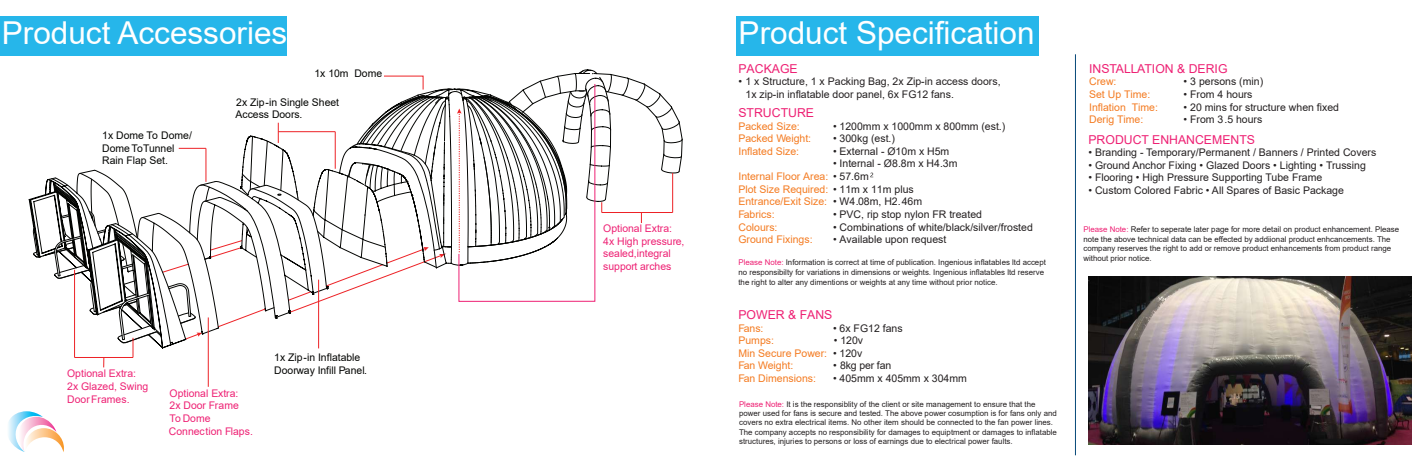
<style>
.page{position:relative;width:1422px;height:462px;background:#fff}
.page>*{position:absolute;margin:0;border:0;box-sizing:border-box;transform-origin:0 0}
.t1{font:31.5px "Arial";color:#fff}
.t2{font:12.25px "Arial";color:#ee2174}
.t3{font:10.5px/12.6px "Arial";color:#231f20}
.t4{font:10.5px/12.6px "Arial";color:#f47b21}
.t5{font:10.5px/12.6px "Arial";color:#ee2174}
.t6{font:10.5px/12.6px "Arial";color:#040503}
.t7{font:7.88px/9.5px "Arial";color:#231f20}
.s1{color:#231f20}
.s2{color:#ee2174}
</style>
<div class="page">
<svg style="left:387px;top:268px;width:50px;height:9px"></svg>
<svg style="left:29px;top:148px;width:177px;height:85px"></svg>
<svg style="left:241px;top:69px;width:351px;height:109px"></svg>
<svg style="left:287px;top:154px;width:52px;height:24px"></svg>
<svg style="left:33px;top:178px;width:354px;height:165px"></svg>
<svg style="left:339px;top:89px;width:9px;height:176px"></svg>
<svg style="left:348px;top:89px;width:110px;height:178px"></svg>
<svg style="left:353px;top:89px;width:105px;height:174px"></svg>
<svg style="left:458px;top:83px;width:137px;height:219px"></svg>
<svg style="left:457px;top:108px;width:4px;height:144px"></svg>
<svg style="left:506px;top:70px;width:176px;height:158px"></svg>
<svg style="left:384px;top:76px;width:39px;height:14px"></svg>
<svg style="left:278px;top:123px;width:1px;height:20px"></svg>
<hr style="left:278px;top:131px;width:57px;height:1px;background:#ed2226">
<hr style="left:335px;top:131px;width:1px;height:37px;background:#ed2226">
<svg style="left:179px;top:148px;width:27px;height:1px"></svg>
<hr style="left:206px;top:148px;width:1px;height:34px;background:#ed2226">
<hr style="left:74px;top:269px;width:1px;height:88px;background:#ed2226">
<hr style="left:75px;top:357px;width:58px;height:1px;background:#ed2226">
<svg style="left:118px;top:292px;width:32px;height:65px"></svg>
<hr style="left:208px;top:317px;width:1px;height:69px;background:#ed2226">
<hr style="left:318px;top:279px;width:1px;height:69px;background:#ed2226">
<hr style="left:1074px;top:54px;width:1px;height:400px;background:#064878">
<svg style="left:870px;top:172px;width:3px;height:5px"></svg>
<div style="left:0;top:16px;width:287px;height:39px;background:#26b6ea"></div>
<div style="left:736px;top:16px;width:302px;height:39px;background:#26b6ea"></div>
<img style="left:1088px;top:276px;width:323px;height:168px">
<svg style="left:8px;top:411px;width:56px;height:40px"></svg>
<h1 class="t1" style="left:2px;top:11px;width:287px">Product Accessories</h1>
<h1 class="t1" style="left:738px;top:11px;width:297px">Product Specification</h1>
<h3 class="t6" style="left:102px;top:129px;width:91px">1x Dome To Dome/<br>Dome ToTunnel<br>Rain Flap Set.</h3>
<h3 class="t6" style="left:314px;top:67px;width:69px">1x 10m Dome</h3>
<h3 class="t6" style="left:235px;top:96px;width:105px">2x Zip-in Single Sheet<br>Access Doors.</h3>
<h3 class="t5" style="left:67px;top:367px;width:83px">Optional Extra:<br>2x Glazed, Swing<br>Door Frames.</h3>
<h3 class="t5" style="left:169px;top:386px;width:86px">Optional Extra:<br>2x Door Frame<br>To Dome<br>Connection Flaps.</h3>
<h3 class="t6" style="left:274px;top:350px;width:94px">1x Zip-in Inflatable<br>Doorway Infill Panel.</h3>
<h3 class="t5" style="left:603px;top:222px;width:83px">Optional Extra:<br>4x High pressure, sealed,integral support arches.</h3>
<h2 class="t2" style="left:738px;top:60px;width:61px">PACKAGE</h2>
<h3 class="t3" style="left:745px;top:75px;width:257px;text-indent:-7px">• 1 x Structure, 1 x Packing Bag, 2x Zip-in access doors,<br>1x zip-in inflatable door panel, 6x FG12 fans.</h3>
<h2 class="t2" style="left:738px;top:104px;width:77px">STRUCTURE</h2>
<h3 class="t4" style="left:738px;top:119px;width:63px">Packed Size:</h3>
<h3 class="t3" style="left:833px;top:119px;width:174px">• 1200mm x 1000mm x 800mm (est.)</h3>
<h3 class="t4" style="left:738px;top:132px;width:74px">Packed Weight:</h3>
<h3 class="t3" style="left:833px;top:132px;width:64px">• 300kg (est.)</h3>
<h3 class="t4" style="left:738px;top:145px;width:62px">Inflated Size:</h3>
<h3 class="t3" style="left:833px;top:145px;width:118px">• External - Ø10m x H5m</h3>
<h3 class="t4" style="left:738px;top:157px;width:220px;text-indent:94px"><span class="s1">• Internal - Ø8.8m x H4.3m<br></span>Internal Floor Area: <span class="s1">• 57.6m<br></span>Plot Size Required: <span class="s1">• 11m x 11m plus<br></span>Entrance/Exit Size: <span class="s1">• W4.08m, H2.46m<br></span>Fabrics:</h3>
<h3 class="t3" style="left:833px;top:207px;width:150px">• PVC, rip stop nylon FR treated</h3>
<h3 class="t4" style="left:738px;top:220px;width:41px">Colours:</h3>
<h3 class="t3" style="left:833px;top:220px;width:201px">• Combinations of white/black/silver/frosted</h3>
<h3 class="t4" style="left:738px;top:233px;width:76px">Ground Fixings:</h3>
<h3 class="t3" style="left:833px;top:233px;width:115px">• Available upon request</h3>
<p class="t7" style="left:738px;top:257px;width:309px"><span class="s2">Please Note:</span> Information is correct at time of publication. Ingenious inflatables ltd accept no responsibilty for variations in dimensions or weights. Ingenious inflatables ltd reserve</p>
<p class="t7" style="left:738px;top:277px;width:261px">the right to alter any dimentions or weights at any time without prior notice.</p>
<h2 class="t2" style="left:738px;top:306px;width:95px">POWER &amp; FANS</h2>
<h3 class="t4" style="left:738px;top:321px;width:27px">Fans:</h3>
<h3 class="t3" style="left:833px;top:321px;width:71px">• 6x FG12 fans</h3>
<h3 class="t4" style="left:738px;top:334px;width:37px">Pumps:</h3>
<h3 class="t4" style="left:738px;top:334px;width:126px;text-align:justify;text-indent:95px"><span class="s1">• 120v </span>Min Secure Power: <span class="s1">• 120v </span>Fan Weight:</h3>
<h3 class="t3" style="left:833px;top:359px;width:60px">• 8kg per fan</h3>
<h3 class="t4" style="left:738px;top:371px;width:79px">Fan Dimensions:</h3>
<h3 class="t3" style="left:833px;top:371px;width:135px">• 405mm x 405mm x 304mm</h3>
<p class="t7" style="left:739px;top:398px;width:319px"><span class="s2">Please Note:</span> It is the responsiblity of the client or site management to ensure that the power used for fans is secure and tested. The above power cosumption is for fans only and covers no extra electrical items. No other item should be connected to the fan power lines.<br>The company accepts no responsibility for damages to equiptment or damages to inflatable structures, injuries to persons or loss of earnings due to electrical power faults.</p>
<h2 class="t2" style="left:1089px;top:60px;width:140px">INSTALLATION &amp; DERIG</h2>
<h3 class="t4" style="left:1089px;top:75px;width:29px">Crew:</h3>
<h3 class="t3" style="left:1183px;top:75px;width:81px">• 3 persons (min)</h3>
<h3 class="t4" style="left:1089px;top:88px;width:63px">Set Up Time:</h3>
<h3 class="t3" style="left:1183px;top:88px;width:70px">• From 4 hours</h3>
<h3 class="t4" style="left:1089px;top:100px;width:70px">Inflation Time:</h3>
<h3 class="t3" style="left:1183px;top:100px;width:157px">• 20 mins for structure when fixed</h3>
<h3 class="t4" style="left:1089px;top:113px;width:56px">Derig Time:</h3>
<h3 class="t3" style="left:1183px;top:113px;width:80px">• From 3.5 hours</h3>
<h2 class="t2" style="left:1088px;top:131px;width:168px">PRODUCT ENHANCEMENTS</h2>
<h3 class="t3" style="left:1088px;top:146px;width:289px">• Branding - Temporary/Permanent / Banners / Printed Covers</h3>
<h3 class="t3" style="left:1088px;top:158px;width:279px">• Ground Anchor Fixing • Glazed Doors • Lighting • Trussing</h3>
<h3 class="t3" style="left:1088px;top:171px;width:235px">• Flooring • High Pressure Supporting Tube Frame</h3>
<h3 class="t3" style="left:1088px;top:184px;width:257px">• Custom Colored Fabric • All Spares of Basic Package</h3>
<p class="t7" style="left:1083px;top:224px;width:317px"><span class="s2">Please Note:</span> Refer to seperate later page for more detail on product enhancement. Please note the above technical data can be effected by addiional product enhcancements. The company reserves the right to add or remove product enhancements from product range without prior notice.</p>
</div>
